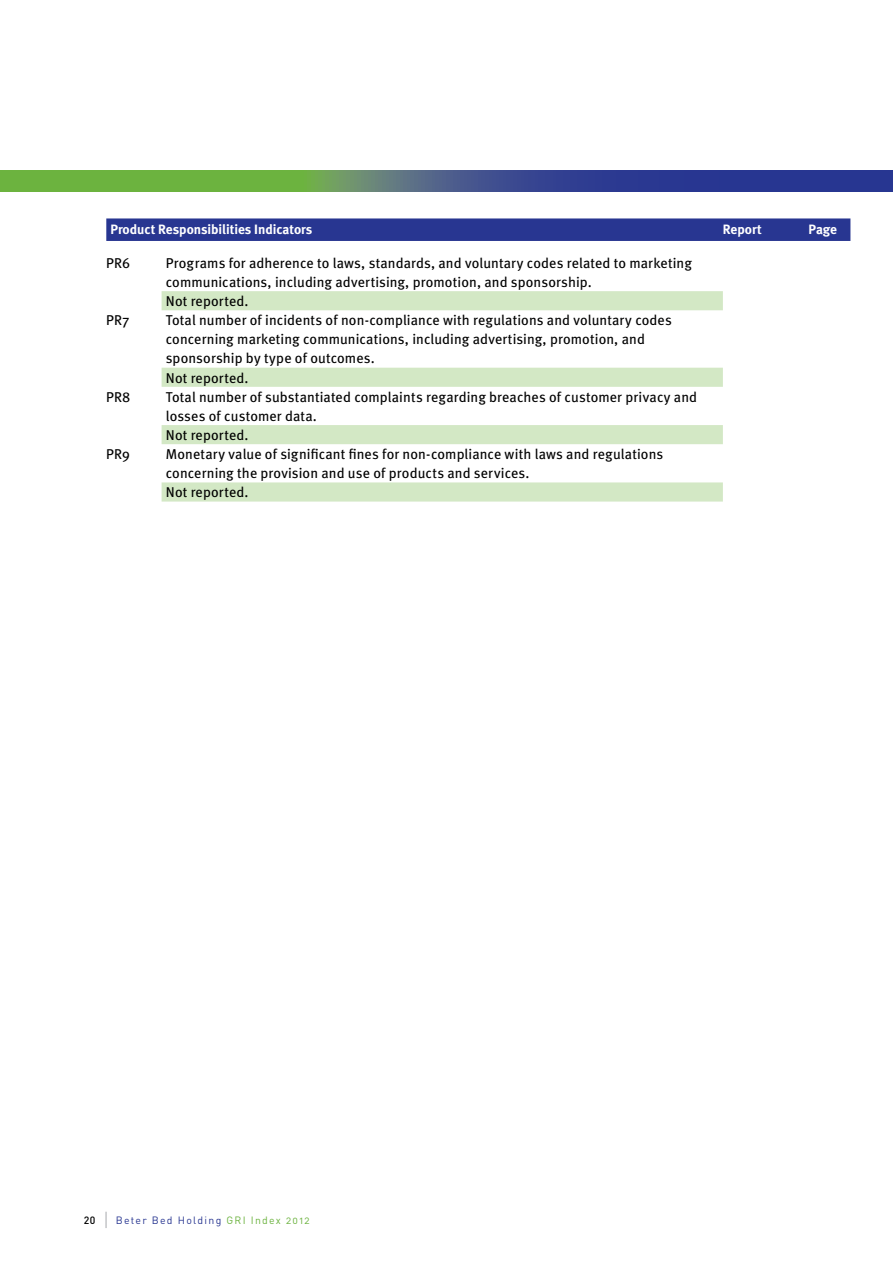
<style>
.page{position:relative;width:893px;height:1263px;background:#fff}
.page>*{position:absolute;margin:0;border:0;box-sizing:border-box;transform-origin:0 0}
.t1{font:14.25px/19px "Meta";letter-spacing:.01em;color:#000}
.t2{font:700 13.5px "Meta";color:#fff}
.t3{font:10.5px "DIN";letter-spacing:.12em;color:#283691}
.t4{font:500 10.5px "DIN";color:#000}
.s1{color:#6cb33f}
.s2{font-family:"DIN Regular Alternate";color:#6cb33f}
</style>
<div class="page">
<svg style="left:0;top:170px;width:893px;height:21px;background:#4c7170"></svg>
<svg style="left:106px;top:1212px;width:1px;height:16px"></svg>
<div style="left:106px;top:218px;width:744px;height:23px;background:#283691"></div>
<svg style="left:162px;top:291px;width:561px;height:211px"></svg>
<p class="t2" style="left:111px;top:221px;width:203px">Product Responsibilities Indicators</p>
<p class="t2" style="left:723px;top:221px;width:40px">Report</p>
<p class="t2" style="left:808px;top:221px;width:30px">Page</p>
<p class="t1" style="left:106px;top:253px;width:25px">PR6</p>
<p class="t1" style="left:166px;top:253px;width:528px">Programs for adherence to laws, standards, and voluntary codes related to marketing communications, including advertising, promotion, and sponsorship.<br>Not reported.</p>
<p class="t1" style="left:106px;top:310px;width:25px">PR7</p>
<p class="t1" style="left:166px;top:310px;width:507px">Total number of incidents of non-compliance with regulations and voluntary codes concerning marketing communications, including advertising, promotion, and sponsorship by type of outcomes.<br>Not reported.</p>
<p class="t1" style="left:106px;top:387px;width:26px">PR8</p>
<p class="t1" style="left:166px;top:387px;width:533px">Total number of substantiated complaints regarding breaches of customer privacy and losses of customer data.<br>Not reported.</p>
<p class="t1" style="left:106px;top:444px;width:25px">PR9</p>
<p class="t1" style="left:166px;top:444px;width:499px">Monetary value of significant fines for non-compliance with laws and regulations concerning the provision and use of products and services.<br>Not reported.</p>
<p class="t4" style="left:84px;top:1214px;width:13px">20</p>
<p class="t3" style="left:116px;top:1214px;width:196px">Beter Bed Holding <span class="s1">GRI Index</span> <span class="s2">2012</span></p>
</div>
